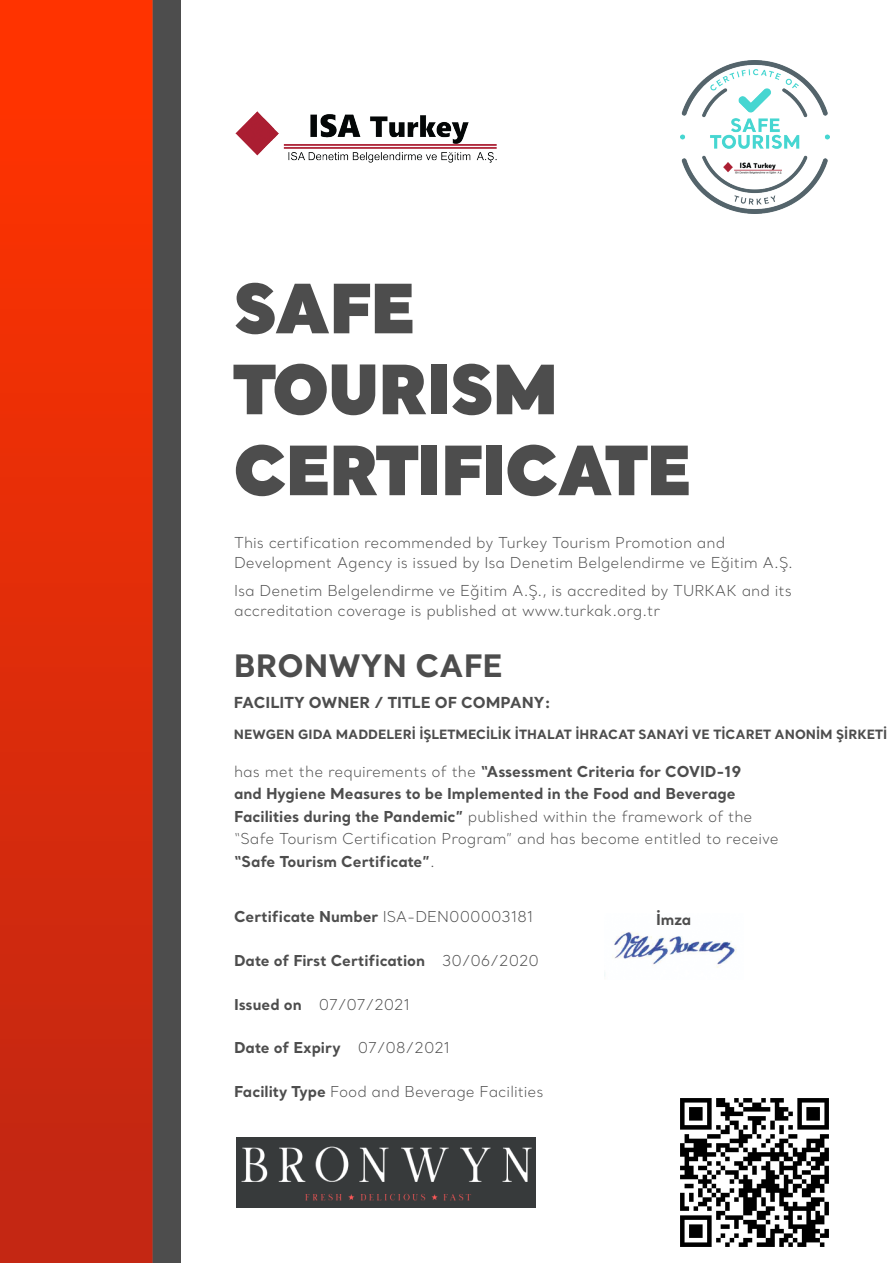
<style>
.page{position:relative;width:893px;height:1263px;background:#fff}
.page>*{position:absolute;margin:0;border:0;box-sizing:border-box;transform-origin:0 0}
.t1{font:900 67.5px/81px "Santral";letter-spacing:-.02em;color:#4d4d4d}
.t2{font:700 30.75px "Santral";color:#4d4d4d}
.t3{font:700 15.15px "Santral";color:#4d4d4d}
.t4{font:700 15px/22.5px "Santral";color:#4d4d4d}
.t5{font:300 15px/19.5px "Santral";color:#4d4d4d}
.t6{font:700 12.75px "Santral";color:#4d4d4d}
.s1{font-weight:300}
.s2{font-weight:700}
</style>
<div class="page">
<img style="left:604px;top:932px;width:132px;height:44px">
<img style="left:235px;top:111px;width:261px;height:51px">
<img style="left:680px;top:60px;width:149px;height:153px">
<img style="left:237px;top:1138px;width:298px;height:69px">
<img style="left:680px;top:1098px;width:149px;height:149px">
<img style="left:0;top:0;width:180px;height:1263px">
<h1 class="t1" style="left:233px;top:265px;width:459px">SAFE<br>TOURISM<br>CERTIFICATE</h1>
<p class="t5" style="left:234px;top:533px;width:560px">This certification recommended by Turkey Tourism Promotion and<br>Development Agency is issued by Isa Denetim Belgelendirme ve Eğitim A.Ş.</p>
<p class="t5" style="left:234px;top:581px;width:559px">Isa Denetim Belgelendirme ve Eğitim A.Ş., is accredited by TURKAK and its accreditation coverage is published at www.turkak.org.tr</p>
<h2 class="t2" style="left:234px;top:645px;width:270px">BRONWYN CAFE</h2>
<p class="t3" style="left:234px;top:692px;width:318px">FACILITY OWNER / TITLE OF COMPANY:</p>
<p class="t6" style="left:234px;top:726px;width:655px">NEWGEN GIDA MADDELERİ İŞLETMECİLİK İTHALAT İHRACAT SANAYİ VE TİCARET ANONİM ŞİRKETİ</p>
<p class="t4" style="left:234px;top:760px;width:546px"><span class="s1">has met the requirements of the</span> “Assessment Criteria for COVID-19<br>and Hygiene Measures to be Implemented in the Food and Beverage Facilities during the Pandemic” <span class="s1">published within the framework of the “Safe Tourism Certification Program” and has become entitled to receive </span>“Safe Tourism Certificate”<span class="s1">.</span></p>
<p class="t4" style="left:234px;top:905px;width:301px">Certificate Number <span class="s1">ISA-DEN000003181</span></p>
<p class="t4" style="left:234px;top:948px;width:307px">Date of First Certification <span class="s1">30/06/2020</span></p>
<p class="t5" style="left:234px;top:994px;width:177px"><span class="s2">Issued on</span> 07/07/2021</p>
<p class="t4" style="left:234px;top:1036px;width:217px">Date of Expiry <span class="s1">07/08/2021</span></p>
<p class="t5" style="left:234px;top:1082px;width:311px"><span class="s2">Facility Type</span> Food and Beverage Facilities</p>
<p class="t4" style="left:656px;top:907px;width:37px">İmza</p>
</div>
